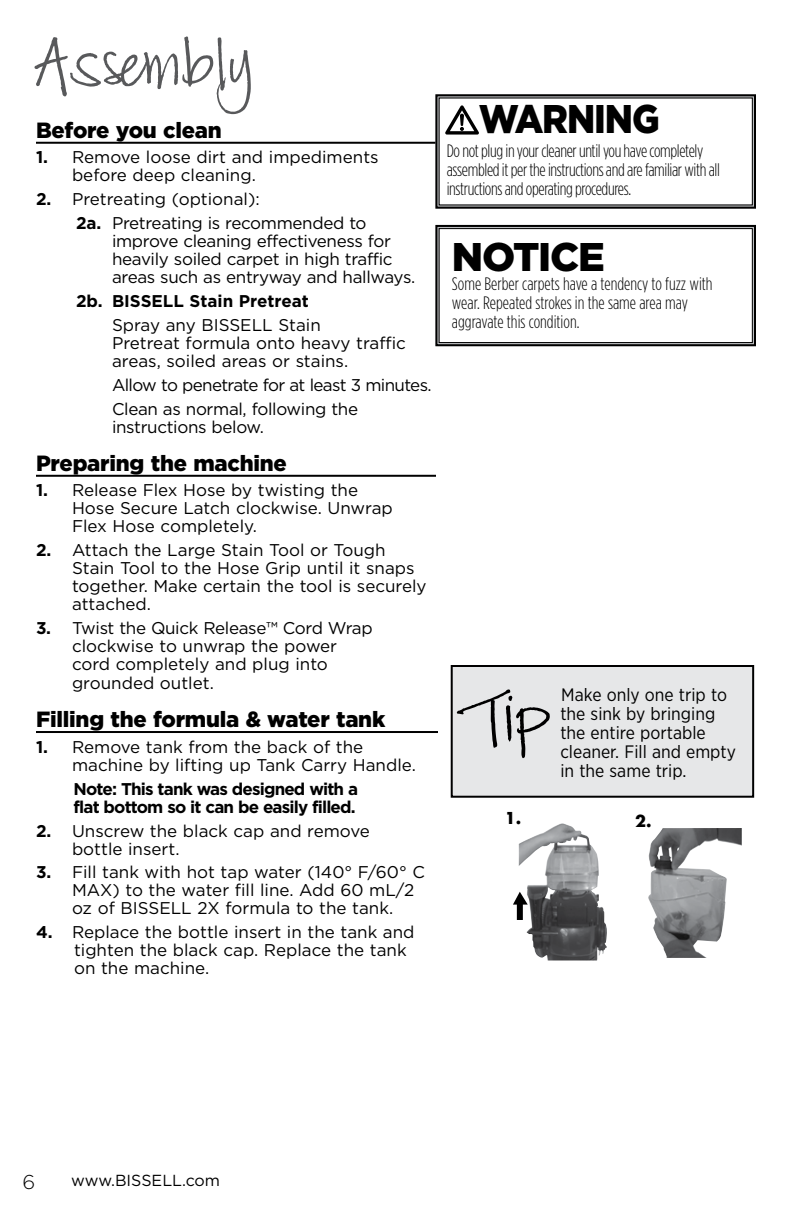
<style>
.page{position:relative;width:792px;height:1224px;background:#fff}
.page>*{position:absolute;margin:0;border:0;box-sizing:border-box;transform-origin:0 0}
.t1{font:76px "Jackie Sue BF";color:#000}
.t2{font:72px "Jackie Sue BF";color:#58595b}
.t3{font:900 40px "Gotham";letter-spacing:-.03em;color:#000;scale:.9 1}
.t4{font:900 40px "Gotham";letter-spacing:-.03em;color:#000}
.t5{font:900 22px "Gotham";letter-spacing:-.01em;color:#000}
.t6{font:300 20px "Gotham";color:#000}
.t7{font:300 18px/19px "Gotham Condensed";letter-spacing:-.02em;color:#000}
.t8{font:300 18px/19px "Gotham Condensed";color:#000}
.t9{font:18px/19px "Gotham Narrow";color:#000}
.t10{font:17px/18px "Gotham";color:#000}
.t11{font:17px/18px "Gotham";letter-spacing:-.02em;color:#000}
.t12{font:17px/24px "Gotham";letter-spacing:-.04em;color:#000}
.t13{font:700 17px/18px "Gotham";letter-spacing:-.05em;color:#000}
.t14{font:700 17px "Gotham";color:#000}
.t15{font:16px "Gotham";color:#000}
.t16{font:700 16px "Futura Std";color:#000}
.s1{font-weight:700}
</style>
<div class="page">
<hr style="left:36px;top:142px;width:400px;height:2px;background:#000">
<hr style="left:36px;top:475px;width:400px;height:2px;background:#000">
<hr style="left:36px;top:731px;width:402px;height:2px;background:#000">
<svg style="left:435px;top:224px;width:321px;height:123px"></svg>
<div style="left:439px;top:228px;width:314px;height:115px;border:1px solid #000"></div>
<img style="left:519px;top:823px;width:88px;height:137px">
<img style="left:648px;top:828px;width:94px;height:130px">
<div style="left:517px;top:899px;width:6px;height:21px;background:#000"></div>
<svg style="left:513px;top:892px;width:15px;height:13px"></svg>
<div style="left:452px;top:666px;width:301px;height:131px;background:#e6e7e8"></div>
<div style="left:451px;top:665px;width:303px;height:133px;border:2px solid #000"></div>
<svg style="left:434px;top:94px;width:322px;height:115px"></svg>
<h2 class="t2" style="left:36px;top:21px;width:218px">Assembly</h2>
<p class="t5" style="left:36px;top:115px;width:187px">Before you clean</p>
<p class="t10" style="left:72px;top:148px;width:308px;text-indent:-36px"><span class="s1">1.</span> Remove loose dirt and impediments before deep cleaning.</p>
<p class="t11" style="left:76px;top:187px;width:292px;line-height:24px;text-indent:-40px"><span class="s1">2.</span> Pretreating (optional):<br><span class="s1">2a.</span> Pretreating is recommended to</p>
<p class="t11" style="left:112px;top:232px;width:305px">improve cleaning effectiveness for heavily soiled carpet in high traffic areas such as entryway and hallways.</p>
<p class="t14" style="left:76px;top:290px;width:234px">2b. BISSELL Stain Pretreat</p>
<p class="t10" style="left:112px;top:316px;width:296px">Spray any BISSELL Stain<br>Pretreat formula onto heavy traffic areas, soiled areas or stains.</p>
<p class="t12" style="left:112px;top:373px;width:321px">Allow to penetrate for at least 3 minutes.<br>Clean as normal, following the</p>
<p class="t11" style="left:112px;top:418px;width:153px">instructions below.</p>
<p class="t5" style="left:36px;top:448px;width:252px">Preparing the machine</p>
<p class="t10" style="left:72px;top:481px;width:322px;text-indent:-36px"><span class="s1">1.</span> Release Flex Hose by twisting the<br>Hose Secure Latch clockwise. Unwrap<br>Flex Hose completely.</p>
<p class="t10" style="left:72px;top:541px;width:356px;text-indent:-36px"><span class="s1">2.</span> Attach the Large Stain Tool or Tough Stain Tool to the Hose Grip until it snaps together. Make certain the tool is securely attached.</p>
<p class="t10" style="left:72px;top:619px;width:302px;text-indent:-36px"><span class="s1">3.</span> Twist the Quick Release™ Cord Wrap clockwise to unwrap the power cord completely and plug into grounded outlet.</p>
<p class="t5" style="left:36px;top:704px;width:351px">Filling the formula &amp; water tank</p>
<p class="t10" style="left:72px;top:737px;width:345px;text-indent:-36px"><span class="s1">1.</span> Remove tank from the back of the machine by lifting up Tank Carry Handle.</p>
<p class="t13" style="left:74px;top:779px;width:286px">Note: This tank was designed with a flat bottom so it can be easily filled.</p>
<p class="t10" style="left:72px;top:821px;width:299px;text-indent:-36px"><span class="s1">2.</span> Unscrew the black cap and remove bottle insert.</p>
<p class="t10" style="left:72px;top:863px;width:354px;text-indent:-36px"><span class="s1">3.</span> Fill tank with hot tap water (140° F/60° C<br>MAX) to the water fill line. Add 60 mL/2 oz of BISSELL 2X formula to the tank.</p>
<p class="t10" style="left:74px;top:923px;width:342px;text-indent:-38px"><span class="s1">4.</span> Replace the bottle insert in the tank and tighten the black cap. Replace the tank on the machine.</p>
<h3 class="t3" style="left:479px;top:92px;width:203px">WARNING</h3>
<p class="t7" style="left:447px;top:141px;width:275px">Do not plug in your cleaner until you have completely assembled it per the instructions and are familiar with all instructions and operating procedures.</p>
<h3 class="t4" style="left:452px;top:230px;width:154px">NOTICE</h3>
<p class="t8" style="left:452px;top:274px;width:262px">Some Berber carpets have a tendency to fuzz with wear. Repeated strokes in the same area may aggravate this condition.</p>
<h1 class="t1" style="left:467px;top:672px;width:87px">Tip</h1>
<p class="t9" style="left:560px;top:685px;width:177px">Make only one trip to the sink by bringing the entire portable cleaner. Fill and empty in the same trip.</p>
<p class="t16" style="left:505px;top:808px;width:18px">1.</p>
<p class="t16" style="left:635px;top:810px;width:18px">2.</p>
<p class="t6" style="left:22px;top:1169px;width:14px">6</p>
<p class="t15" style="left:71px;top:1170px;width:150px">www.BISSELL.com</p>
</div>
